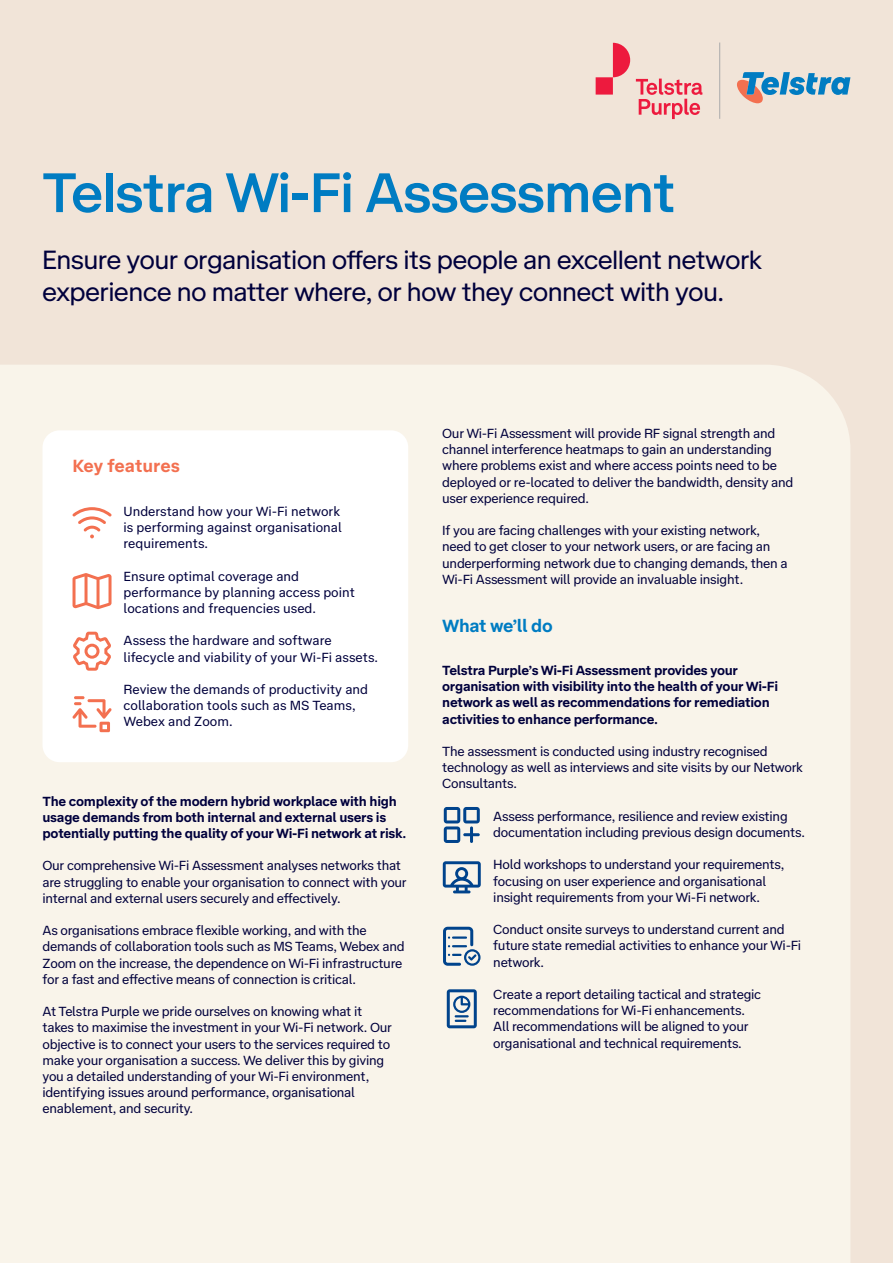
<style>
.page{position:relative;width:893px;height:1263px;background:#f1e4d8}
.page>*{position:absolute;margin:0;border:0;box-sizing:border-box;transform-origin:0 0}
.t1{font:500 57px "Telstra Display";color:#007cc2}
.t2{font:27px/32.4px "Telstra Display";color:#00003c}
.t3{font:700 18px "Telstra Text";letter-spacing:-.005em;color:#f37050}
.t4{font:700 18px "Telstra Text";letter-spacing:-.025em;color:#007cc2}
.t5{font:13.5px/16.2px "Telstra Text";letter-spacing:-.02em;color:#00003c}
.t6{font:700 13.5px/16.2px "Telstra Text";letter-spacing:-.02em;color:#00003c}
.t7{font:13.5px/16.2px "Telstra Text";color:#00003c}
</style>
<div class="page">
<div style="left:0;top:365px;width:850px;height:898px;background:#f9f4ea"></div>
<svg style="left:596px;top:43px;width:106px;height:76px"></svg>
<hr style="left:719px;top:43px;width:1px;height:76px;background:#aaaaab">
<svg style="left:737px;top:72px;width:113px;height:31px"></svg>
<div style="left:43px;top:430px;width:365px;height:332px;background:#fff;border-radius:17px"></div>
<svg style="left:72px;top:696px;width:40px;height:36px"></svg>
<svg style="left:73px;top:573px;width:39px;height:36px"></svg>
<svg style="left:443px;top:927px;width:37px;height:39px"></svg>
<svg style="left:444px;top:807px;width:36px;height:36px"></svg>
<svg style="left:447px;top:989px;width:30px;height:39px"></svg>
<svg style="left:443px;top:861px;width:38px;height:32px"></svg>
<svg style="left:73px;top:632px;width:38px;height:39px"></svg>
<svg style="left:72px;top:507px;width:40px;height:31px"></svg>
<h1 class="t1" style="left:43px;top:152px;width:634px">Telstra Wi-Fi Assessment</h1>
<h2 class="t2" style="left:43px;top:242px;width:721px">Ensure your organisation offers its people an excellent network experience no matter where, or how they connect with you.</h2>
<h3 class="t3" style="left:73px;top:453px;width:109px">Key features</h3>
<p class="t7" style="left:124px;top:502px;width:220px">Understand how your Wi-Fi network is performing against organisational requirements.</p>
<p class="t7" style="left:124px;top:567px;width:233px">Ensure optimal coverage and performance by planning access point locations and frequencies used.</p>
<p class="t7" style="left:124px;top:632px;width:256px">Assess the hardware and software lifecycle and viability of your Wi-Fi assets.</p>
<p class="t7" style="left:124px;top:680px;width:246px">Review the demands of productivity and collaboration tools such as MS Teams,<br>Webex and Zoom.</p>
<p class="t6" style="left:43px;top:792px;width:365px">The complexity of the modern hybrid workplace with high usage demands from both internal and external users is potentially putting the quality of your Wi-Fi network at risk.</p>
<p class="t5" style="left:43px;top:857px;width:366px">Our comprehensive Wi-Fi Assessment analyses networks that are struggling to enable your organisation to connect with your internal and external users securely and effectively.</p>
<p class="t5" style="left:43px;top:922px;width:364px">As organisations embrace flexible working, and with the demands of collaboration tools such as MS Teams, Webex and Zoom on the increase, the dependence on Wi-Fi infrastructure for a fast and effective means of connection is critical.</p>
<p class="t5" style="left:43px;top:1003px;width:351px">At Telstra Purple we pride ourselves on knowing what it takes to maximise the investment in your Wi-Fi network. Our objective is to connect your users to the services required to make your organisation a success. We deliver this by giving you a detailed understanding of your Wi-Fi environment, identifying issues around performance, organisational enablement, and security.</p>
<p class="t5" style="left:442px;top:424px;width:353px">Our Wi-Fi Assessment will provide RF signal strength and channel interference heatmaps to gain an understanding where problems exist and where access points need to be deployed or re-located to deliver the bandwidth, density and user experience required.</p>
<p class="t5" style="left:442px;top:522px;width:347px">If you are facing challenges with your existing network, need to get closer to your network users, or are facing an underperforming network due to changing demands, then a Wi-Fi Assessment will provide an invaluable insight.</p>
<h3 class="t4" style="left:442px;top:612px;width:112px">What we’ll do</h3>
<p class="t6" style="left:442px;top:661px;width:337px">Telstra Purple’s Wi-Fi Assessment provides your organisation with visibility into the health of your Wi-Fi network as well as recommendations for remediation activities to enhance performance.</p>
<p class="t5" style="left:442px;top:742px;width:362px">The assessment is conducted using industry recognised technology as well as interviews and site visits by our Network<br>Consultants.</p>
<p class="t5" style="left:493px;top:807px;width:313px">Assess performance, resilience and review existing documentation including previous design documents.</p>
<p class="t5" style="left:493px;top:856px;width:293px">Hold workshops to understand your requirements, focusing on user experience and organisational insight requirements from your Wi-Fi network.</p>
<p class="t5" style="left:493px;top:921px;width:309px">Conduct onsite surveys to understand current and future state remedial activities to enhance your Wi-Fi network.</p>
<p class="t5" style="left:493px;top:985px;width:269px">Create a report detailing tactical and strategic recommendations for Wi-Fi enhancements.<br>All recommendations will be aligned to your organisational and technical requirements.</p>
</div>
